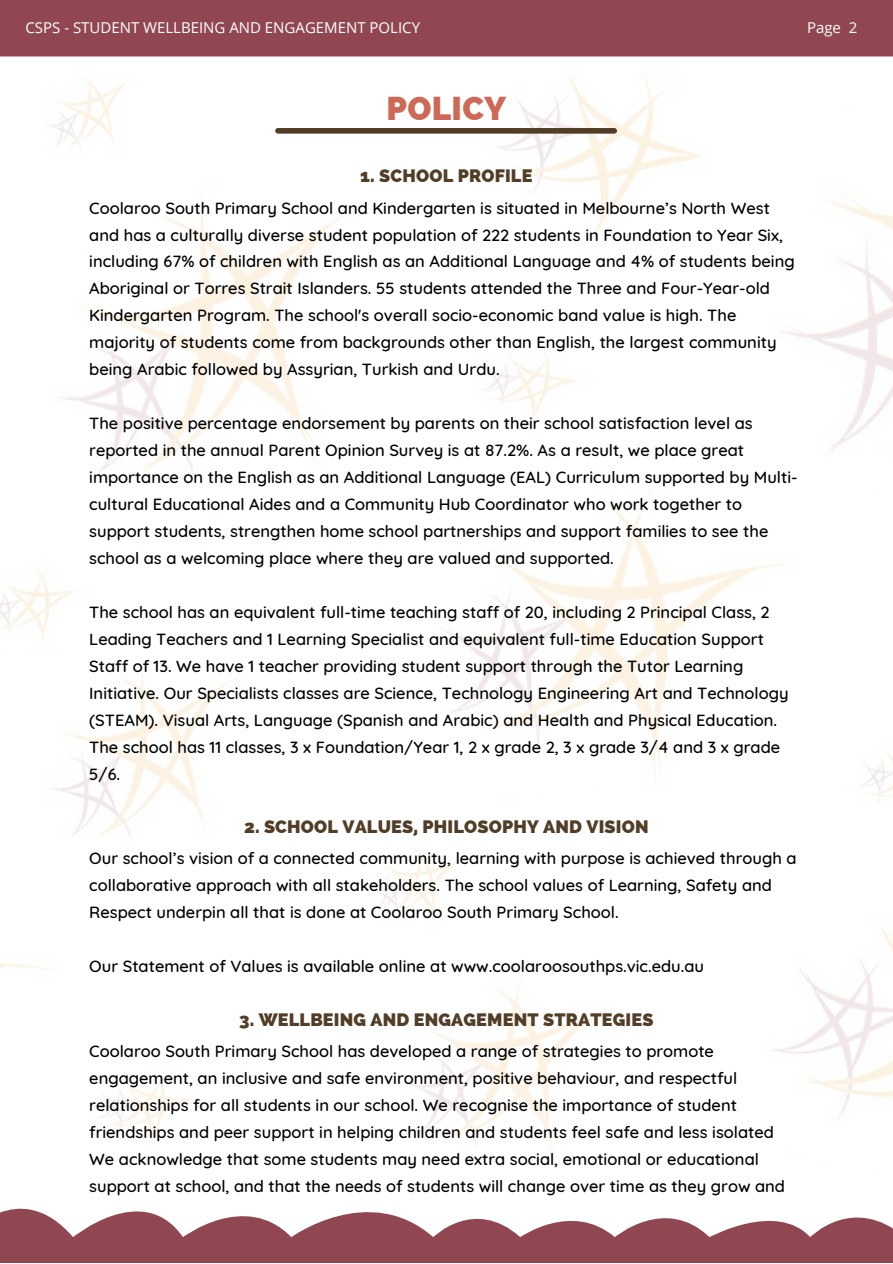
<style>
.page{position:relative;width:893px;height:1264px;background:#fff}
.page>*{position:absolute;margin:0;border:0;box-sizing:border-box;transform-origin:0 0}
.t1{font:800 33px "Raleway";letter-spacing:.01em;color:#ce6857}
.t2{font:800 18px "Raleway";letter-spacing:.01em;color:#523e27}
.t3{font:500 16.5px/27px "Quicksand";color:#000}
.t4{font:15px "Open Sans";color:#fff}
</style>
<div class="page">
<img style="left:0;top:56px;width:892px;height:1089px">
<svg style="left:0;top:1208px;width:892px;height:54px;fill:#914751"></svg>
<div style="left:0;top:0;width:892px;height:56px;background:#914751"></div>
<div style="left:278px;top:128px;width:336px;height:6px;background:#523e27"></div>
<p class="t4" style="left:25px;top:16px;width:396px">CSPS - STUDENT WELLBEING AND ENGAGEMENT POLICY</p>
<p class="t4" style="left:807px;top:16px;width:52px">Page 2</p>
<p class="t1" style="left:386px;top:89px;width:121px">POLICY</p>
<p class="t2" style="left:360px;top:165px;width:174px">1. SCHOOL PROFILE</p>
<p class="t3" style="left:89px;top:194px;width:707px">Coolaroo South Primary School and Kindergarten is situated in Melbourne’s North West and has a culturally diverse student population of 222 students in Foundation to Year Six, including 67% of children with English as an Additional Language and 4% of students being Aboriginal or Torres Strait Islanders. 55 students attended the Three and Four-Year-old Kindergarten Program. The school's overall socio-economic band value is high. The majority of students come from backgrounds other than English, the largest community being Arabic followed by Assyrian, Turkish and Urdu.</p>
<p class="t3" style="left:89px;top:410px;width:709px">The positive percentage endorsement by parents on their school satisfaction level as reported in the annual Parent Opinion Survey is at 87.2%. As a result, we place great importance on the English as an Additional Language (EAL) Curriculum supported by Multi&shy;cultural Educational Aides and a Community Hub Coordinator who work together to support students, strengthen home school partnerships and support families to see the school as a welcoming place where they are valued and supported.</p>
<p class="t3" style="left:89px;top:598px;width:700px">The school has an equivalent full-time teaching staff of 20, including 2 Principal Class, 2<br>Leading Teachers and 1 Learning Specialist and equivalent full-time Education Support Staff of 13. We have 1 teacher providing student support through the Tutor Learning Initiative. Our Specialists classes are Science, Technology Engineering Art and Technology (STEAM). Visual Arts, Language (Spanish and Arabic) and Health and Physical Education.<br>The school has 11 classes, 3 x Foundation/Year 1, 2 x grade 2, 3 x grade 3/4 and 3 x grade 5/6.</p>
<p class="t2" style="left:244px;top:816px;width:406px">2. SCHOOL VALUES, PHILOSOPHY AND VISION</p>
<p class="t3" style="left:89px;top:844px;width:708px">Our school’s vision of a connected community, learning with purpose is achieved through a collaborative approach with all stakeholders. The school values of Learning, Safety and<br>Respect underpin all that is done at Coolaroo South Primary School.</p>
<p class="t3" style="left:89px;top:952px;width:616px">Our Statement of Values is available online at www.coolaroosouthps.vic.edu.au</p>
<p class="t2" style="left:239px;top:1008px;width:416px">3. WELLBEING AND ENGAGEMENT STRATEGIES</p>
<p class="t3" style="left:89px;top:1037px;width:697px">Coolaroo South Primary School has developed a range of strategies to promote engagement, an inclusive and safe environment, positive behaviour, and respectful relationships for all students in our school. We recognise the importance of student friendships and peer support in helping children and students feel safe and less isolated We acknowledge that some students may need extra social, emotional or educational support at school, and that the needs of students will change over time as they grow and</p>
</div>
